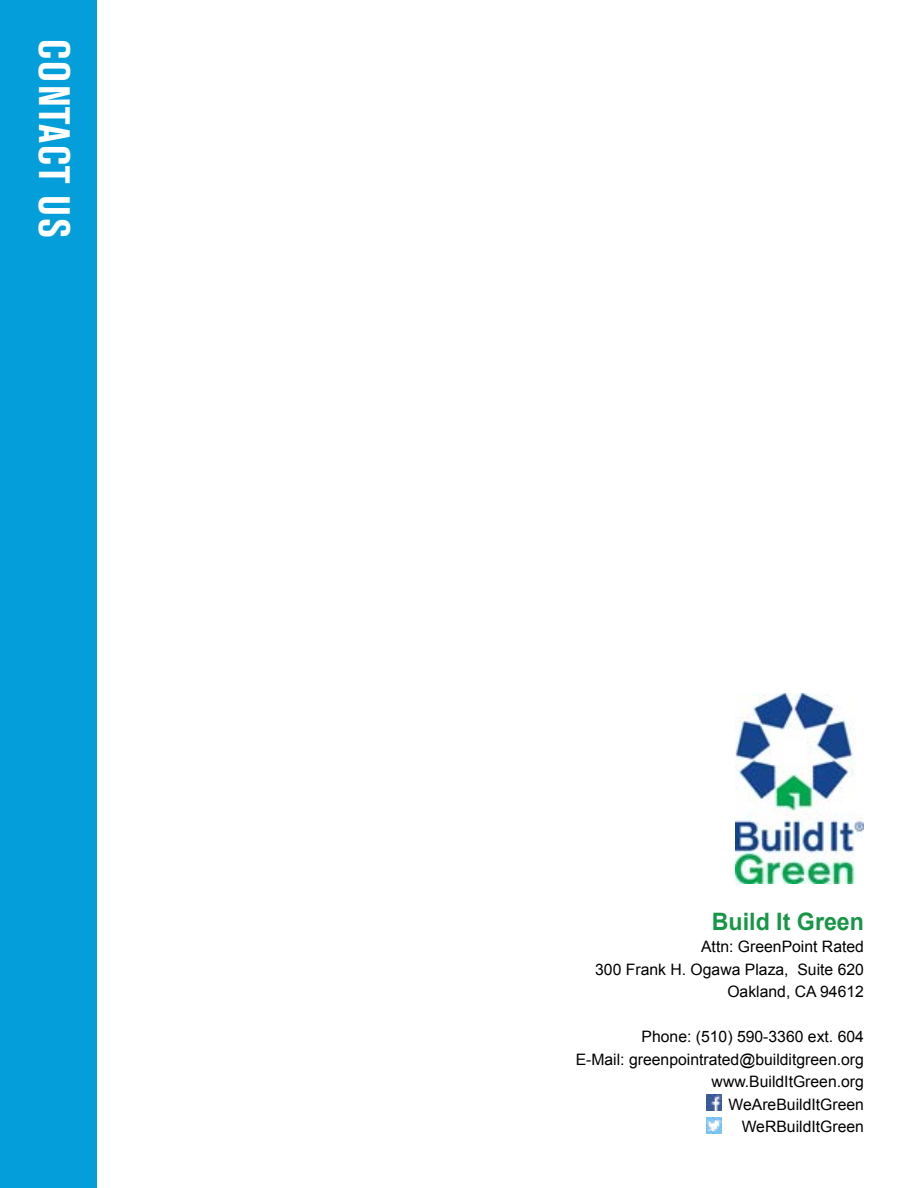
<style>
.page{position:relative;width:918px;height:1188px;background:#fff}
.page>*{position:absolute;margin:0;border:0;box-sizing:border-box;transform-origin:0 0}
.t1{font:700 condensed 43.5px "Akzidenz Grotesk BE";letter-spacing:.045em;color:#fff}
.t2{font:700 24px "Arial";color:#189647}
.t3{font:15.75px/22.5px "Arial";color:#000;text-align:right}
</style>
<div class="page">
<img style="left:736px;top:694px;width:128px;height:189px">
<div style="left:0;top:0;width:97px;height:1188px;background:#049fdb"></div>
<img style="left:706px;top:1095px;width:16px;height:15px">
<img style="left:706px;top:1118px;width:16px;height:15px">
<h1 class="t1" style="left:79px;top:39px;width:201px;rotate:90deg">CONTACT US</h1>
<h2 class="t2" style="left:712px;top:905px;width:154px">Build It Green</h2>
<p class="t3" style="left:595px;top:936px;width:270px">Attn: GreenPoint Rated<br>300 Frank H. Ogawa Plaza, Suite 620<br>Oakland, CA 94612</p>
<p class="t3" style="left:576px;top:1026px;width:290px">Phone: (510) 590-3360 ext. 604<br>E-Mail: greenpointrated@builditgreen.org www.BuildItGreen.org<br>WeAreBuildItGreen<br>WeRBuildItGreen</p>
</div>
